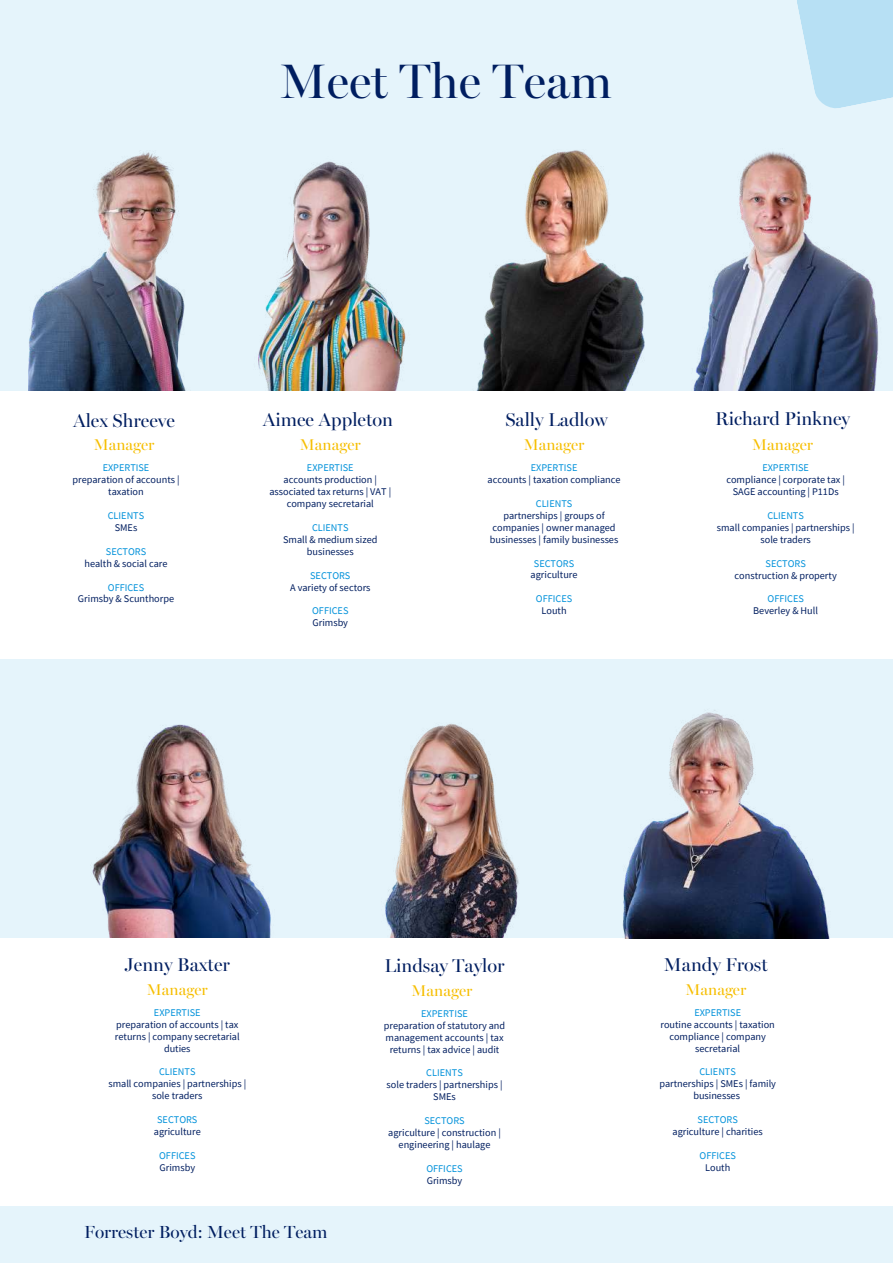
<style>
.page{position:relative;width:893px;height:1264px;background:#fff}
.page>*{position:absolute;margin:0;border:0;box-sizing:border-box;transform-origin:0 0}
.t1{font:48.6px "Miller Banner";color:#001e60}
.t2{font:18.6px "Miller Banner";color:#001e60}
.t3{font:17.55px "Miller Banner";color:#001e60}
.t4{font:15.6px "Miller Banner";color:#f6be00}
.t5{font:10.2px/12px "Source Sans Pro";color:#001e60;text-align:center}
.t6{font:10.2px "Source Sans Pro";color:#0091da}
</style>
<div class="page">
<div style="left:0;top:0;width:892px;height:1262px;background:#e5f4fb"></div>
<svg style="left:797px;top:0;width:95px;height:108px;background:#bde2f4"></svg>
<img style="left:385px;top:723px;width:134px;height:214px">
<img style="left:28px;top:152px;width:158px;height:239px">
<img style="left:693px;top:151px;width:186px;height:240px">
<img style="left:258px;top:161px;width:148px;height:230px">
<img style="left:476px;top:150px;width:169px;height:241px">
<div style="left:0;top:391px;width:892px;height:267px;background:#fff"></div>
<img style="left:92px;top:724px;width:179px;height:213px">
<div style="left:0;top:937px;width:892px;height:268px;background:#fff"></div>
<img style="left:608px;top:710px;width:234px;height:228px">
<h1 class="t1" style="left:280px;top:53px;width:334px">Meet The Team</h1>
<h2 class="t2" style="left:73px;top:409px;width:104px">Alex Shreeve</h2>
<h2 class="t2" style="left:715px;top:408px;width:137px">Richard Pinkney</h2>
<h3 class="t4" style="left:94px;top:436px;width:62px">Manager</h3>
<h3 class="t4" style="left:752px;top:436px;width:62px">Manager</h3>
<p class="t6" style="left:103px;top:461px;width:48px">EXPERTISE</p>
<p class="t5" style="left:72px;top:473px;width:109px">preparation of accounts | taxation</p>
<p class="t6" style="left:108px;top:509px;width:38px">CLIENTS</p>
<p class="t5" style="left:115px;top:521px;width:24px">SMEs</p>
<p class="t6" style="left:106px;top:544px;width:42px">SECTORS</p>
<p class="t5" style="left:84px;top:557px;width:85px">health &amp; social care</p>
<p class="t6" style="left:108px;top:580px;width:38px">OFFICES</p>
<p class="t5" style="left:78px;top:593px;width:98px">Grimsby &amp; Scunthorpe</p>
<h2 class="t2" style="left:263px;top:409px;width:132px">Aimee Appleton</h2>
<h3 class="t4" style="left:300px;top:436px;width:62px">Manager</h3>
<p class="t6" style="left:307px;top:461px;width:48px">EXPERTISE</p>
<p class="t5" style="left:269px;top:473px;width:123px">accounts production | associated tax returns | VAT | company secretarial</p>
<p class="t6" style="left:312px;top:521px;width:38px">CLIENTS</p>
<p class="t5" style="left:283px;top:533px;width:96px">Small &amp; medium sized businesses</p>
<p class="t6" style="left:310px;top:568px;width:42px">SECTORS</p>
<p class="t5" style="left:290px;top:581px;width:82px">A variety of sectors</p>
<p class="t6" style="left:312px;top:604px;width:38px">OFFICES</p>
<p class="t5" style="left:312px;top:616px;width:37px">Grimsby</p>
<h2 class="t2" style="left:505px;top:409px;width:104px">Sally Ladlow</h2>
<h3 class="t4" style="left:523px;top:436px;width:62px">Manager</h3>
<p class="t6" style="left:530px;top:461px;width:48px">EXPERTISE</p>
<p class="t5" style="left:487px;top:473px;width:135px">accounts | taxation compliance</p>
<p class="t6" style="left:535px;top:496px;width:38px">CLIENTS</p>
<p class="t5" style="left:490px;top:509px;width:130px">partnerships | groups of companies | owner managed businesses | family businesses</p>
<p class="t6" style="left:534px;top:556px;width:42px">SECTORS</p>
<p class="t5" style="left:530px;top:569px;width:48px">agriculture</p>
<p class="t6" style="left:536px;top:592px;width:38px">OFFICES</p>
<p class="t5" style="left:541px;top:604px;width:27px">Louth</p>
<p class="t6" style="left:762px;top:461px;width:48px">EXPERTISE</p>
<p class="t5" style="left:726px;top:473px;width:120px">compliance | corporate tax |<br>SAGE accounting | P11Ds</p>
<p class="t6" style="left:767px;top:509px;width:38px">CLIENTS</p>
<p class="t5" style="left:716px;top:521px;width:139px">small companies | partnerships | sole traders</p>
<p class="t6" style="left:765px;top:556px;width:42px">SECTORS</p>
<p class="t5" style="left:734px;top:569px;width:104px">construction &amp; property</p>
<p class="t6" style="left:767px;top:592px;width:38px">OFFICES</p>
<p class="t5" style="left:753px;top:605px;width:66px">Beverley &amp; Hull</p>
<h2 class="t2" style="left:125px;top:954px;width:107px">Jenny Baxter</h2>
<h2 class="t2" style="left:384px;top:955px;width:122px">Lindsay Taylor</h2>
<h2 class="t2" style="left:664px;top:954px;width:105px">Mandy Frost</h2>
<h3 class="t4" style="left:147px;top:980px;width:62px">Manager</h3>
<h3 class="t4" style="left:411px;top:981px;width:62px">Manager</h3>
<h3 class="t4" style="left:685px;top:980px;width:62px">Manager</h3>
<p class="t6" style="left:154px;top:1005px;width:48px">EXPERTISE</p>
<p class="t5" style="left:115px;top:1017px;width:126px">preparation of accounts | tax returns | company secretarial duties</p>
<p class="t6" style="left:159px;top:1065px;width:38px">CLIENTS</p>
<p class="t5" style="left:108px;top:1077px;width:139px">small companies | partnerships | sole traders</p>
<p class="t6" style="left:157px;top:1113px;width:42px">SECTORS</p>
<p class="t5" style="left:154px;top:1125px;width:48px">agriculture</p>
<p class="t6" style="left:159px;top:1148px;width:38px">OFFICES</p>
<p class="t5" style="left:159px;top:1161px;width:37px">Grimsby</p>
<p class="t6" style="left:694px;top:1005px;width:48px">EXPERTISE</p>
<p class="t5" style="left:660px;top:1017px;width:116px">routine accounts | taxation compliance | company secretarial</p>
<p class="t6" style="left:699px;top:1065px;width:38px">CLIENTS</p>
<p class="t5" style="left:659px;top:1077px;width:118px">partnerships | SMEs | family businesses</p>
<p class="t6" style="left:697px;top:1113px;width:42px">SECTORS</p>
<p class="t5" style="left:672px;top:1125px;width:92px">agriculture | charities</p>
<p class="t6" style="left:699px;top:1148px;width:38px">OFFICES</p>
<p class="t5" style="left:705px;top:1161px;width:27px">Louth</p>
<p class="t6" style="left:421px;top:1006px;width:48px">EXPERTISE</p>
<p class="t5" style="left:384px;top:1018px;width:123px">preparation of statutory and management accounts | tax returns | tax advice | audit</p>
<p class="t6" style="left:426px;top:1066px;width:38px">CLIENTS</p>
<p class="t5" style="left:386px;top:1078px;width:117px">sole traders | partnerships |<br>SMEs</p>
<p class="t6" style="left:424px;top:1114px;width:42px">SECTORS</p>
<p class="t5" style="left:388px;top:1126px;width:114px">agriculture | construction | engineering | haulage</p>
<p class="t6" style="left:426px;top:1161px;width:38px">OFFICES</p>
<p class="t5" style="left:426px;top:1174px;width:37px">Grimsby</p>
<h3 class="t3" style="left:84px;top:1222px;width:245px">Forrester Boyd: Meet The Team</h3>
</div>
